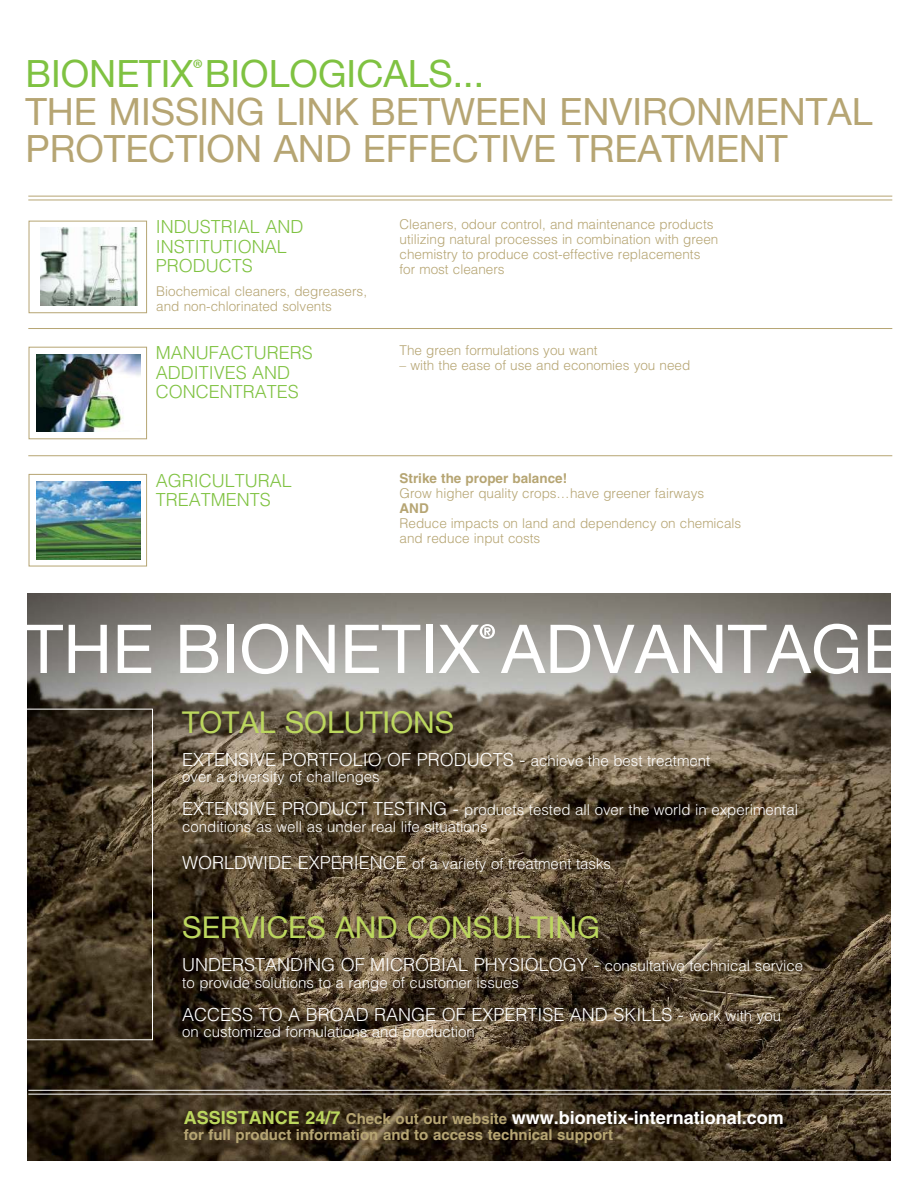
<style>
.page{position:relative;width:918px;height:1188px;background:#fff}
.page>*{position:absolute;margin:0;border:0;box-sizing:border-box;transform-origin:0 0}
.t1{font:67.5px "Helvetica Neue";letter-spacing:.005em;color:#fff}
.t2{font:37.5px/37.5px "Helvetica Neue";color:#b6a573}
.t3{font:37.5px "Helvetica Neue";color:#7fc241}
.t4{font:30px "Helvetica Neue";color:#bcd75e}
.t5{font:25.5px "Myriad Pro";color:#7fc241}
.t6{font:300 18px "Helvetica LT Std";color:#fff}
.t7{font:300 18px/19.5px "Helvetica LT Std";color:#7fc241}
.t8{font:700 18px "Helvetica LT Std";color:#fff}
.t9{font:300 15px/16.5px "Helvetica LT Std";color:#fff}
.t10{font:700 15px "Helvetica LT Std";color:#b6a573}
.t11{font:300 13.5px/15px "Helvetica LT Std";color:#b6a573}
.t12{font:700 13.5px "Helvetica LT Std";color:#b6a573}
.s1{font-size:15px}
.s2{font-size:18px}
.s3{color:#bcd75e}
.s4{font-size:15px;color:#b6a573}
</style>
<div class="page">
<img style="left:27px;top:594px;width:864px;height:567px">
<hr style="left:28px;top:328px;width:864px;height:1px;background:#b6a573">
<hr style="left:28px;top:455px;width:864px;height:1px;background:#b6a573">
<hr style="left:28px;top:200px;width:864px;height:1px;background:#b6a573">
<hr style="left:28px;top:196px;width:864px;height:1px;background:#b6a573">
<hr style="left:28px;top:1094px;width:864px;height:1px;background:#fff">
<hr style="left:28px;top:1090px;width:864px;height:1px;background:#fff">
<div style="left:29px;top:347px;width:118px;height:92px;border:1px solid #b6a573"></div>
<img style="left:37px;top:354px;width:103px;height:78px">
<div style="left:29px;top:474px;width:118px;height:92px;border:1px solid #b6a573"></div>
<img style="left:37px;top:481px;width:103px;height:78px">
<div style="left:29px;top:221px;width:118px;height:92px;border:1px solid #b6a573"></div>
<img style="left:40px;top:228px;width:97px;height:78px">
<div style="left:15px;top:709px;width:138px;height:331px;border:1px solid #fff"></div>
<svg style="left:480px;top:624px;width:15px;height:15px"></svg>
<h3 class="t5" style="left:193px;top:53px;width:12px">®</h3>
<h2 class="t3" style="left:25px;top:60px;width:460px">BIONETIX BIOLOGICALS...</h2>
<h2 class="t2" style="left:25px;top:95px;width:849px">THE MISSING LINK BETWEEN ENVIRONMENTAL<br>PROTECTION AND EFFECTIVE TREATMENT</h2>
<h3 class="t7" style="left:156px;top:219px;width:149px">INDUSTRIAL AND<br>INSTITUTIONAL<br>PRODUCTS</h3>
<p class="t11" style="left:156px;top:285px;width:212px">Biochemical cleaners, degreasers, and non-chlorinated solvents</p>
<h3 class="t7" style="left:156px;top:345px;width:159px">MANUFACTURERS<br>ADDITIVES AND<br>CONCENTRATES</h3>
<h3 class="t7" style="left:156px;top:472px;width:138px">AGRICULTURAL<br>TREATMENTS</h3>
<p class="t11" style="left:400px;top:218px;width:320px">Cleaners, odour control, and maintenance products utilizing natural processes in combination with green chemistry to produce cost-effective replacements for most cleaners</p>
<p class="t11" style="left:400px;top:344px;width:200px">The green formulations you want</p>
<p class="t11" style="left:400px;top:359px;width:292px">– with the ease of use and economies you need</p>
<p class="t12" style="left:400px;top:473px;width:169px">Strike the proper balance!</p>
<p class="t11" style="left:400px;top:487px;width:306px">Grow higher quality crops...have greener fairways</p>
<p class="t12" style="left:400px;top:503px;width:31px">AND</p>
<p class="t11" style="left:400px;top:517px;width:343px">Reduce impacts on land and dependency on chemicals and reduce input costs</p>
<h1 class="t1" style="left:24px;top:624px;width:881px">THE BIONETIX ADVANTAGE</h1>
<h3 class="t4" style="left:182px;top:711px;width:274px">TOTAL SOLUTIONS</h3>
<h3 class="t6" style="left:182px;top:753px;width:530px">EXTENSIVE PORTFOLIO OF PRODUCTS - <span class="s1">achieve the best treatment</span></h3>
<p class="t9" style="left:182px;top:770px;width:199px">over a diversity of challenges</p>
<p class="t9" style="left:182px;top:803px;width:617px"><span class="s2">EXTENSIVE PRODUCT TESTING -</span> products tested all over the world in experimental conditions as well as under real life situations</p>
<p class="t9" style="left:182px;top:857px;width:430px"><span class="s2">WORLDWIDE EXPERIENCE</span> of a variety of treatment tasks</p>
<h3 class="t4" style="left:182px;top:916px;width:419px">SERVICES AND CONSULTING</h3>
<h3 class="t6" style="left:182px;top:958px;width:622px">UNDERSTANDING OF MICROBIAL PHYSIOLOGY - <span class="s1">consultative technical service</span></h3>
<p class="t9" style="left:182px;top:976px;width:338px">to provide solutions to a range of customer issues</p>
<h3 class="t6" style="left:182px;top:1008px;width:600px">ACCESS TO A BROAD RANGE OF EXPERTISE AND SKILLS - <span class="s1">work with you</span></h3>
<p class="t9" style="left:182px;top:1025px;width:294px">on customized formulations and production</p>
<h3 class="t8" style="left:184px;top:1110px;width:601px"><span class="s3">ASSISTANCE 24/7</span> <span class="s4">Check out our website</span> www.bionetix-international.com</h3>
<p class="t10" style="left:184px;top:1129px;width:431px">for full product information and to access technical support</p>
</div>
